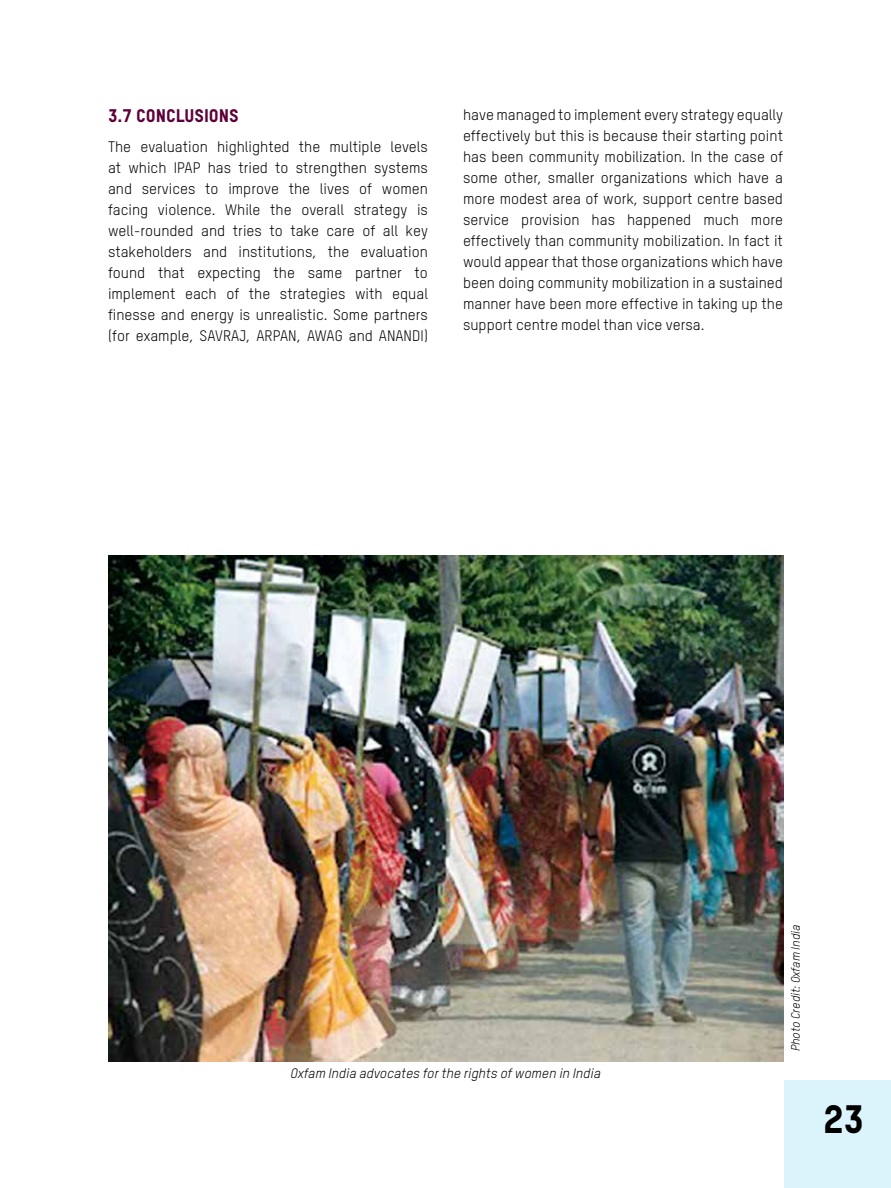
<style>
.page{position:relative;width:891px;height:1188px;background:#fff}
.page>*{position:absolute;margin:0;border:0;box-sizing:border-box;transform-origin:0 0}
.t1{font:39px "Oxfam TSTARPRO Headline";color:#000}
.t2{font:18px "Oxfam TSTARPRO Headline";color:#5d0039}
.t3{font:15px/21px "Oxfam TSTARPRO";color:#000;text-align:justify}
.t4{font:italic 13.5px "Oxfam TSTARPRO";color:#000}
.t5{font:italic 12px "Oxfam TSTARPRO";color:#000}
</style>
<div class="page">
<img style="left:108px;top:555px;width:675px;height:507px">
<div style="left:784px;top:1080px;width:107px;height:108px;background:#dbf4fb"></div>
<p class="t2" style="left:108px;top:104px;width:132px">3.7 CONCLUSIONS</p>
<p class="t3" style="left:108px;top:136px;width:321px">The evaluation highlighted the multiple levels at which IPAP has tried to strengthen systems and services to improve the lives of women facing violence. While the overall strategy is well-rounded and tries to take care of all key stakeholders and institutions, the evaluation found that expecting the same partner to implement each of the strategies with equal finesse and energy is unrealistic. Some partners (for example, SAVRAJ, ARPAN, AWAG and ANANDI)</p>
<p class="t3" style="left:463px;top:104px;width:321px">have managed to implement every strategy equally effectively but this is because their starting point has been community mobilization. In the case of some other, smaller organizations which have a more modest area of work, support centre based service provision has happened much more effectively than community mobilization. In fact it would appear that those organizations which have been doing community mobilization in a sustained manner have been more effective in taking up the support centre model than vice versa.</p>
<p class="t4" style="left:291px;top:1065px;width:312px">Oxfam India advocates for the rights of women in India</p>
<p class="t5" style="left:788px;top:1051px;width:128px;rotate:-90deg">Photo Credit: Oxfam India</p>
<h1 class="t1" style="left:823px;top:1095px;width:42px">23</h1>
</div>
